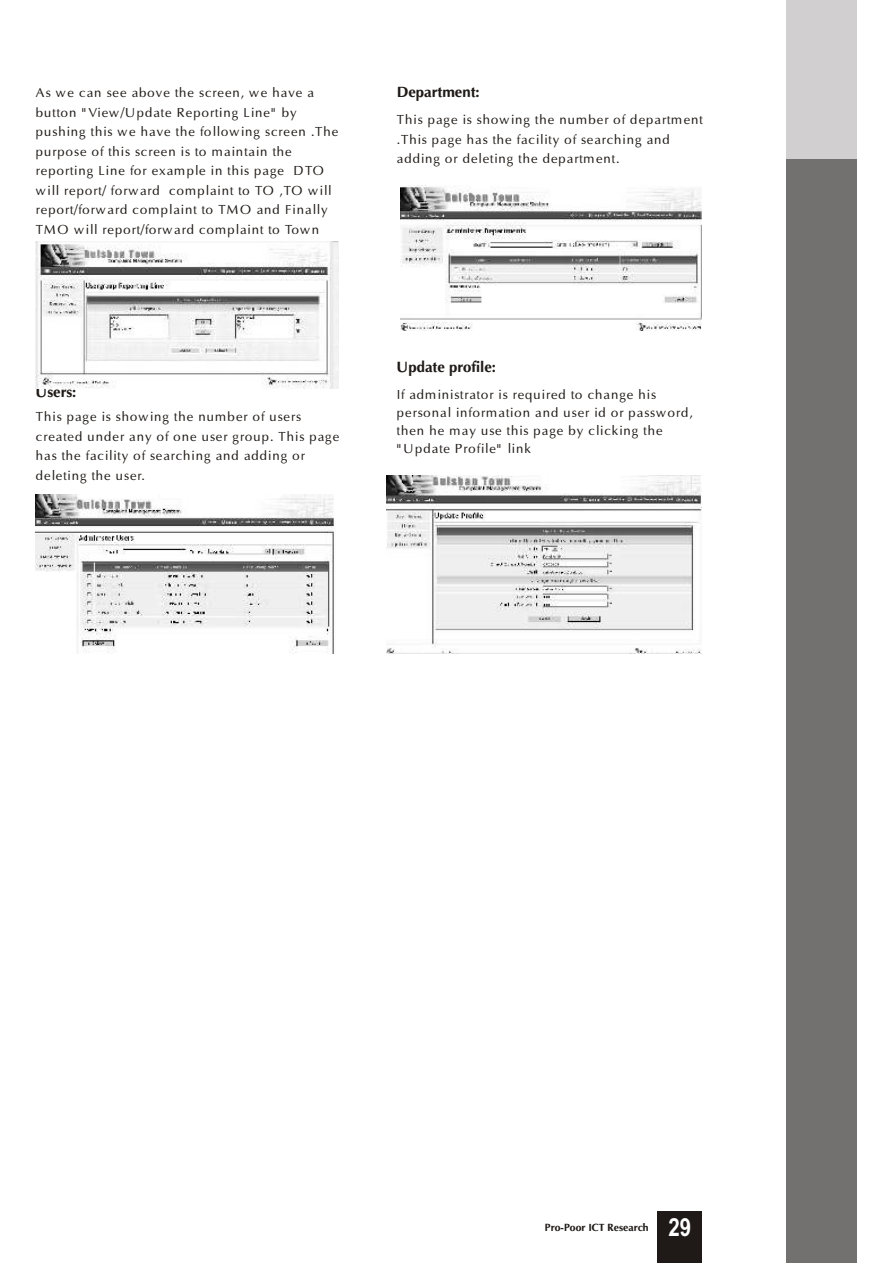
<style>
.page{position:relative;width:894px;height:1263px;background:#fff}
.page>*{position:absolute;margin:0;border:0;box-sizing:border-box;transform-origin:0 0}
.t1{font:700 25.05px "Arial Narrow";color:#fff}
.t2{font:15px/19.5px "Optima";color:#1f1a17}
.t3{font:700 15px "Optima";color:#1f1a17}
.t4{font:700 10.5px "Optima";color:#1f1a17}
</style>
<div class="page">
<img style="left:36px;top:241px;width:302px;height:148px">
<img style="left:36px;top:495px;width:298px;height:158px">
<img style="left:400px;top:185px;width:302px;height:146px">
<img style="left:387px;top:475px;width:315px;height:178px">
<div style="left:787px;top:158px;width:70px;height:1105px;background:#737070"></div>
<div style="left:787px;top:0;width:70px;height:159px;background:#d1cfcf"></div>
<div style="left:657px;top:1211px;width:45px;height:52px;background:#1f1a17"></div>
<p class="t2" style="left:36px;top:84px;width:281px">As we can see above the screen, we have a</p>
<p class="t3" style="left:397px;top:86px;width:84px">Department:</p>
<p class="t2" style="left:36px;top:104px;width:263px">button “View/Update Reporting Line” by</p>
<p class="t2" style="left:397px;top:111px;width:308px">This page is showing the number of department</p>
<p class="t2" style="left:36px;top:123px;width:305px">pushing this we have the following screen .The</p>
<p class="t2" style="left:397px;top:131px;width:276px">.This page has the facility of searching and</p>
<p class="t2" style="left:36px;top:143px;width:258px">purpose of this screen is to maintain the</p>
<p class="t2" style="left:397px;top:150px;width:225px">adding or deleting the department.</p>
<p class="t2" style="left:36px;top:162px;width:298px">reporting Line for example in this page DTO will report/ forward complaint to TO ,TO will report/forward complaint to TMO and Finally TMO will report/forward complaint to Town</p>
<p class="t3" style="left:397px;top:361px;width:101px">Update profile:</p>
<p class="t3" style="left:36px;top:386px;width:42px">Users:</p>
<p class="t2" style="left:397px;top:386px;width:298px;line-height:18px">If administrator is required to change his personal information and user id or password,</p>
<p class="t2" style="left:36px;top:408px;width:267px">This page is showing the number of users</p>
<p class="t2" style="left:397px;top:422px;width:268px">then he may use this page by clicking the</p>
<p class="t2" style="left:36px;top:428px;width:306px">created under any of one user group. This page</p>
<p class="t2" style="left:397px;top:440px;width:137px">“Update Profile” link</p>
<p class="t2" style="left:36px;top:447px;width:271px">has the facility of searching and adding or deleting the user.</p>
<p class="t4" style="left:545px;top:1223px;width:105px">Pro-Poor ICT Research</p>
<h1 class="t1" style="left:668px;top:1218px;width:24px">29</h1>
</div>
